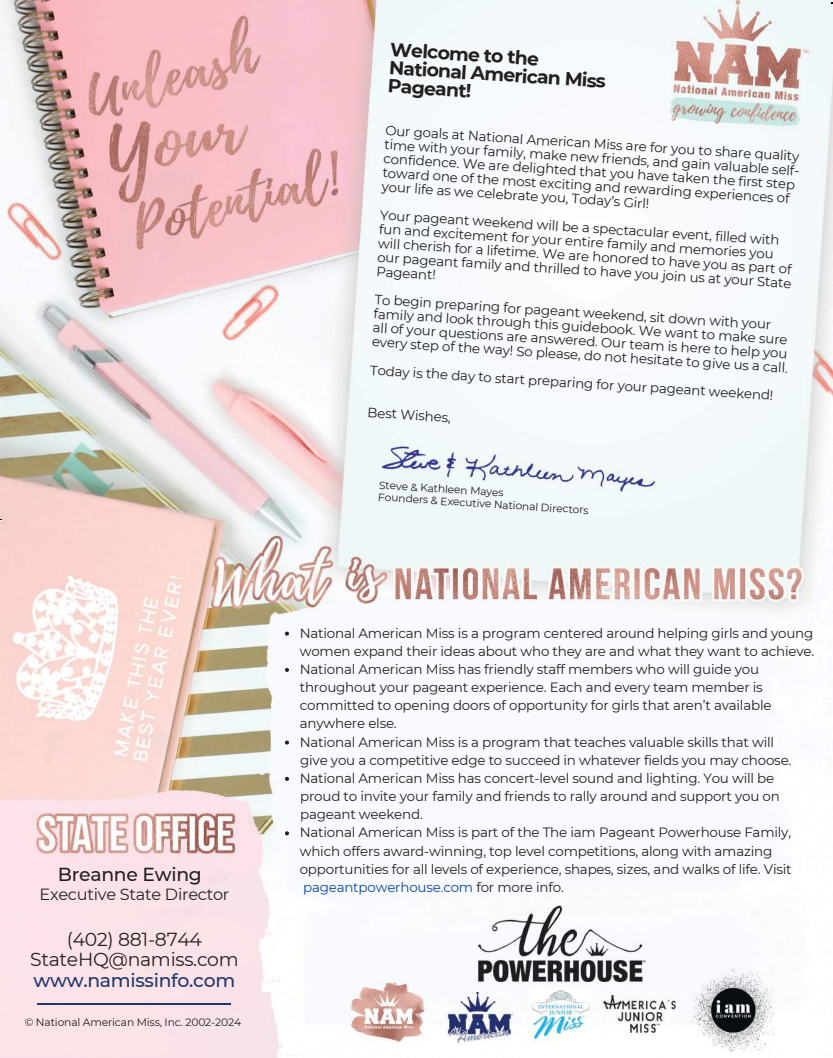
<style>
.page{position:relative;width:833px;height:1058px;background:#fff}
.page>*{position:absolute;margin:0;border:0;box-sizing:border-box;transform-origin:0 0}
.t1{font:700 18.88px/36.5px "Montserrat";color:#231f20}
.t2{font:18.88px/20.1px "Montserrat";letter-spacing:-.015em;color:#231f20;text-align:center}
.t3{font:500 18.88px "Montserrat";letter-spacing:-.015em;color:#20376b}
.t4{font:500 18.88px "Montserrat";letter-spacing:-.015em;color:#231f20}
.t5{font:16.12px "Montserrat";letter-spacing:-.015em;color:#231f20}
.t6{font:13.5px/18.1px "Montserrat";letter-spacing:-.015em;color:#231f20}
.t7{font:10.75px/11.8px "Montserrat";letter-spacing:-.015em;color:#231f20}
.s1{color:#0c499c}
</style>
<div class="page">
<img style="left:0;top:0;width:832px;height:1057px">
<hr style="left:38px;top:1003px;width:193px;height:1px;background:#20376b">
<svg style="left:285px;top:631px;width:4px;height:4px"></svg>
<svg style="left:285px;top:668px;width:4px;height:4px"></svg>
<svg style="left:285px;top:740px;width:4px;height:4px"></svg>
<svg style="left:285px;top:776px;width:4px;height:5px"></svg>
<svg style="left:285px;top:831px;width:4px;height:4px"></svg>
<svg style="left:372px;top:339px;width:22px;height:9px"></svg>
<h1 class="t4" style="left:58px;top:862px;width:146px">Breanne Ewing</h1>
<p class="t5" style="left:40px;top:884px;width:191px">Executive State Director</p>
<h1 class="t2" style="left:30px;top:929px;width:210px">(402) 881-8744<br>StateHQ@namiss.com</h1>
<h1 class="t3" style="left:33px;top:968px;width:203px">www.namissinfo.com</h1>
<p class="t7" style="left:25px;top:1016px;width:218px">© National American Miss, Inc. 2002-2024</p>
<h1 class="t1" style="left:391px;top:31px;width:150px;rotate:4deg">Welcome to the<br>Pageant!</h1>
<h1 class="t1" style="left:390px;top:48px;width:219px;rotate:4deg">National American Miss</h1>
<p class="t6" style="left:386px;top:122px;width:420px;line-height:14.2px;rotate:4deg">Our goals at National American Miss are for you to share quality time with your family, make new friends, and gain valuable self&shy;confidence. We are delighted that you have taken the first step toward one of the most exciting and rewarding experiences of your life as we celebrate you, Today’s Girl!</p>
<p class="t6" style="left:380px;top:206px;width:416px;line-height:14.4px;rotate:4deg">Your pageant weekend will be a spectacular event, filled with fun and excitement for your entire family and memories you will cherish for a lifetime. We are honored to have you as part of our pageant family and thrilled to have you join us at your State Pageant!</p>
<p class="t6" style="left:375px;top:291px;width:417px;line-height:14.1px;rotate:4deg">To begin preparing for pageant weekend, sit down with your family and look through this guidebook. We want to make sure all of your questions are answered. Our team is here to help you</p>
<p class="t6" style="left:371px;top:359px;width:405px;rotate:4deg">Today is the day to start preparing for your pageant weekend!</p>
<p class="t6" style="left:395px;top:333px;width:395px;rotate:4deg">ry step of the way! So please, do not hesitate to give us a call.</p>
<p class="t6" style="left:368px;top:403px;width:85px;rotate:4deg">Best Wishes,</p>
<p class="t7" style="left:379px;top:478px;width:212px;rotate:4deg">Steve &amp; Kathleen Mayes<br>Founders &amp; Executive National Directors</p>
<p class="t6" style="left:300px;top:623px;width:516px">National American Miss is a program centered around helping girls and young women expand their ideas about who they are and what they want to achieve.<br>National American Miss has friendly staff members who will guide you throughout your pageant experience. Each and every team member is committed to opening doors of opportunity for girls that aren’t available anywhere else.<br>National American Miss is a program that teaches valuable skills that will<br>give you a competitive edge to succeed in whatever fields you may choose.<br>National American Miss has concert-level sound and lighting. You will be proud to invite your family and friends to rally around and support you on pageant weekend.<br>National American Miss is part of the The iam Pageant Powerhouse Family, which offers award-winning, top level competitions, along with amazing opportunities for all levels of experience, shapes, sizes, and walks of life. Visit <span class="s1">pageantpowerhouse.com</span> for more info.</p>
</div>
